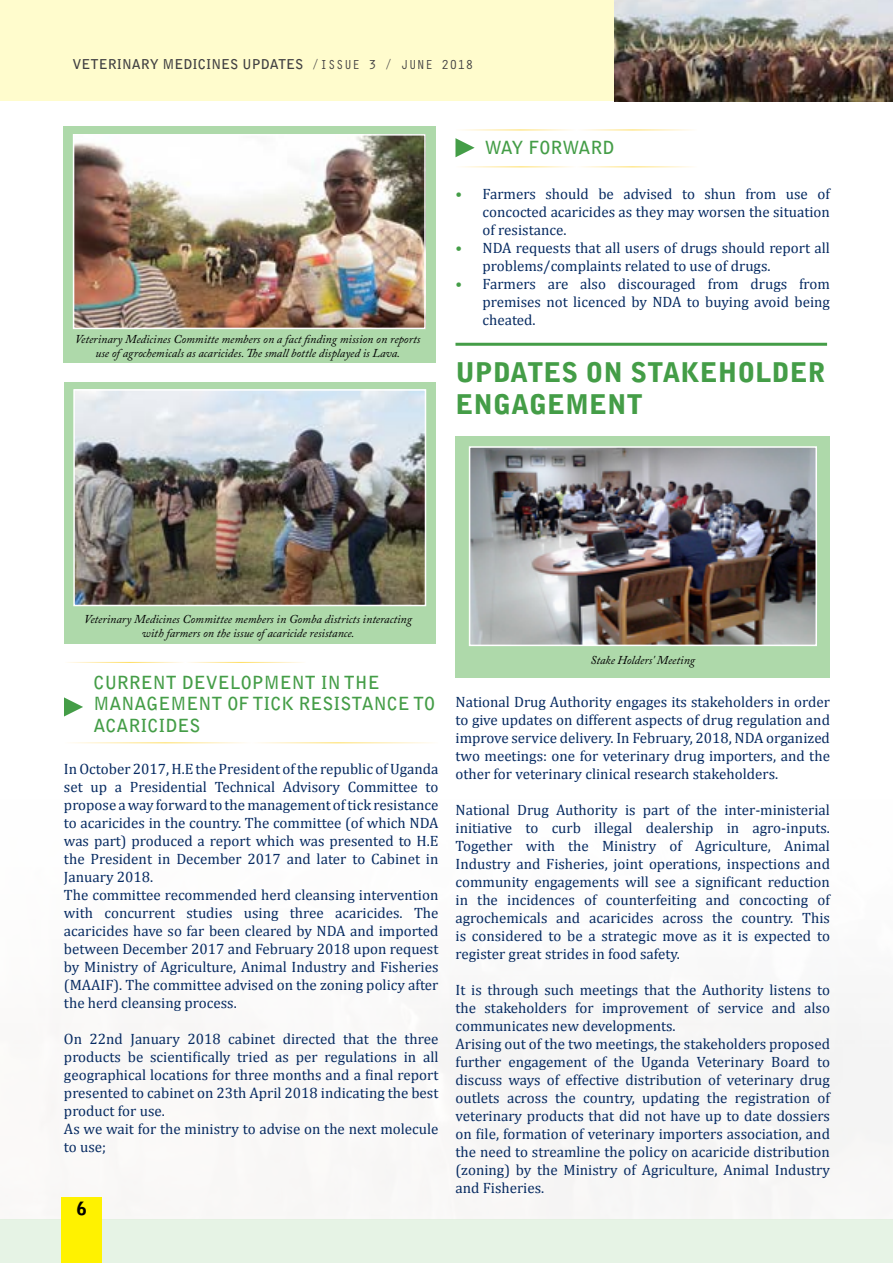
<style>
.page{position:relative;width:893px;height:1263px;background:#fff}
.page>*{position:absolute;margin:0;border:0;box-sizing:border-box;transform-origin:0 0}
.t1{font:900 27px/32.4px "Bell Gothic Std";color:#449d47}
.t2{font:700 18px/21.6px "Bell Gothic Std";color:#449d47}
.t3{font:900 18px "Bell Gothic Std";color:#000}
.t4{font:15px/18px "Cambria";color:#072b62}
.t5{font:700 13.5px "Bell Gothic Std";color:#414042}
.t6{font:italic 12px/14.4px "Adobe Caslon Pro";color:#000;text-align:center}
.s1{font-family:"Orator Std";font-weight:400}
.s2{color:#449d47}
</style>
<div class="page">
<img style="left:50px;top:716px;width:842px;height:503px">
<div style="left:0;top:0;width:893px;height:101px;background:#fffccd"></div>
<div style="left:0;top:1219px;width:893px;height:44px;background:#e6f3e5"></div>
<div style="left:62px;top:1197px;width:40px;height:66px;background:#fff200"></div>
<img style="left:614px;top:0;width:279px;height:101px">
<div style="left:63px;top:126px;width:373px;height:236px;background:#aed9aa"></div>
<div style="left:64px;top:383px;width:372px;height:261px;background:#aed9aa"></div>
<div style="left:455px;top:436px;width:375px;height:241px;background:#aed9aa"></div>
<img style="left:76px;top:392px;width:347px;height:211px">
<div style="left:73px;top:389px;width:353px;height:217px;border:2px solid #fff"></div>
<img style="left:76px;top:137px;width:347px;height:189px">
<div style="left:73px;top:134px;width:353px;height:195px;border:2px solid #fff"></div>
<hr style="left:64px;top:742px;width:374px;height:1px;background:#fff">
<svg style="left:64px;top:697px;width:19px;height:19px"></svg>
<svg style="left:455px;top:138px;width:20px;height:19px"></svg>
<img style="left:472px;top:449px;width:342px;height:194px">
<div style="left:469px;top:446px;width:348px;height:200px;border:2px solid #fff"></div>
<hr style="left:455px;top:343px;width:372px;height:3px;background:#449d47">
<p class="t5" style="left:73px;top:56px;width:403px">VETERINARY MEDICINES UPDATES <span class="s1">/ISSUE 3 / JUNE 2018</span></p>
<p class="t6" style="left:75px;top:331px;width:347px">Veterinary Medicines Committe members on a fact finding mission on reports use of agrochemicals as acaricides. The small bottle displayed is Lava.</p>
<p class="t2" style="left:485px;top:136px;width:131px">WAY FORWARD</p>
<p class="t4" style="left:482px;top:185px;width:349px;text-align:justify;text-indent:-27px"><span class="s2">•</span> Farmers should be advised to shun from use of concocted acaricides as they may worsen the situation of resistance.</p>
<p class="t4" style="left:482px;top:239px;width:349px;text-indent:-27px"><span class="s2">•</span> NDA requests that all users of drugs should report all problems/complaints related to use of drugs.</p>
<p class="t4" style="left:482px;top:275px;width:349px;text-align:justify;text-indent:-27px"><span class="s2">•</span> Farmers are also discouraged from drugs from premises not licenced by NDA to buying avoid being cheated.</p>
<h1 class="t1" style="left:455px;top:356px;width:372px">UPDATES ON STAKEHOLDER<br>ENGAGEMENT</h1>
<p class="t6" style="left:84px;top:612px;width:329px">Veterinary Medicines Committee members in Gomba districts interacting with farmers on the issue of acaricide resistance.</p>
<p class="t2" style="left:93px;top:671px;width:343px">CURRENT DEVELOPMENT IN THE<br>MANAGEMENT OF TICK RESISTANCE TO<br>ACARICIDES</p>
<p class="t4" style="left:64px;top:760px;width:376px">In October 2017, H.E the President of the republic of Uganda set up a Presidential Technical Advisory Committee to propose a way forward to the management of tick resistance to acaricides in the country. The committee (of which NDA was part) produced a report which was presented to H.E the President in December 2017 and later to Cabinet in January 2018.<br>The committee recommended herd cleansing intervention with concurrent studies using three acaricides. The acaricides have so far been cleared by NDA and imported between December 2017 and February 2018 upon request by Ministry of Agriculture, Animal Industry and Fisheries (MAAIF). The committee advised on the zoning policy after the herd cleansing process.</p>
<p class="t4" style="left:64px;top:1030px;width:376px">On 22nd January 2018 cabinet directed that the three products be scientifically tried as per regulations in all geographical locations for three months and a final report presented to cabinet on 23th April 2018 indicating the best product for use.<br>As we wait for the ministry to advise on the next molecule to use;</p>
<p class="t3" style="left:77px;top:1198px;width:12px">6</p>
<p class="t6" style="left:590px;top:653px;width:106px">Stake Holders' Meeting</p>
<p class="t4" style="left:455px;top:693px;width:376px;text-align:justify">National Drug Authority engages its stakeholders in order to give updates on different aspects of drug regulation and improve service delivery. In February, 2018, NDA organized two meetings: one for veterinary drug importers, and the other for veterinary clinical research stakeholders.</p>
<p class="t4" style="left:455px;top:801px;width:376px;text-align:justify">National Drug Authority is part of the inter-ministerial initiative to curb illegal dealership in agro-inputs.<br>Together with the Ministry of Agriculture, Animal Industry and Fisheries, joint operations, inspections and community engagements will see a significant reduction in the incidences of counterfeiting and concocting of agrochemicals and acaricides across the country. This is considered to be a strategic move as it is expected to register great strides in food safety.</p>
<p class="t4" style="left:455px;top:981px;width:376px">It is through such meetings that the Authority listens to the stakeholders for improvement of service and also communicates new developments.<br>Arising out of the two meetings, the stakeholders proposed further engagement of the Uganda Veterinary Board to discuss ways of effective distribution of veterinary drug outlets across the country, updating the registration of veterinary products that did not have up to date dossiers on file, formation of veterinary importers association, and the need to streamline the policy on acaricide distribution (zoning) by the Ministry of Agriculture, Animal Industry and Fisheries.</p>
</div>
